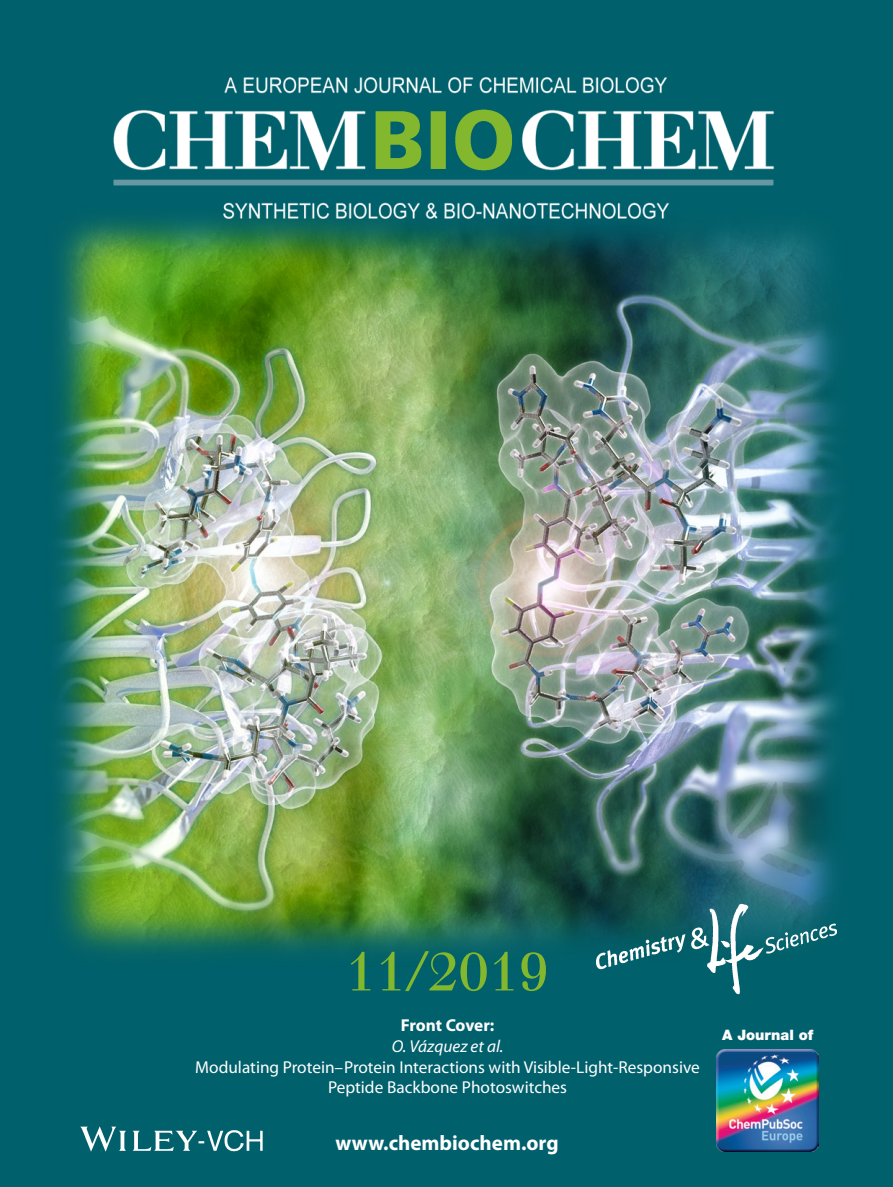
<style>
.page{position:relative;width:893px;height:1187px;background:#fff}
.page>*{position:absolute;margin:0;border:0;box-sizing:border-box;transform-origin:0 0}
.t1{font:54px "Walbaum";color:#83b72e}
.t2{font:700 21px "Myriad Pro";color:#fff}
.t3{font:17.25px/20.9px "Myriad Pro";color:#fff;text-align:center}
.t4{font:italic 17.25px "Myriad Pro";color:#fff}
.t5{font:700 17.25px "Myriad Pro";letter-spacing:-.01em;color:#fff}
.t6{font:900 14.4px "Helvetica Neue";color:#fff}
</style>
<div class="page">
<img style="left:0;top:0;width:893px;height:1186px">
<img style="left:80px;top:76px;width:726px;height:144px">
<img style="left:149px;top:76px;width:578px;height:144px">
<img style="left:596px;top:903px;width:241px;height:91px">
<img style="left:80px;top:1125px;width:183px;height:27px">
<img style="left:717px;top:1049px;width:102px;height:102px">
<h1 class="t1" style="left:346px;top:939px;width:205px">11/2019</h1>
<p class="t5" style="left:401px;top:1013px;width:95px">Front Cover:</p>
<p class="t4" style="left:392px;top:1035px;width:113px">O. Vázquez et al.</p>
<p class="t3" style="left:195px;top:1055px;width:506px">Modulating Protein–Protein Interactions with Visible-Light-Responsive<br>Peptide Backbone Photoswitches</p>
<p class="t2" style="left:336px;top:1129px;width:225px">www.chembiochem.org</p>
<p class="t6" style="left:722px;top:1026px;width:93px">A Journal of</p>
</div>
